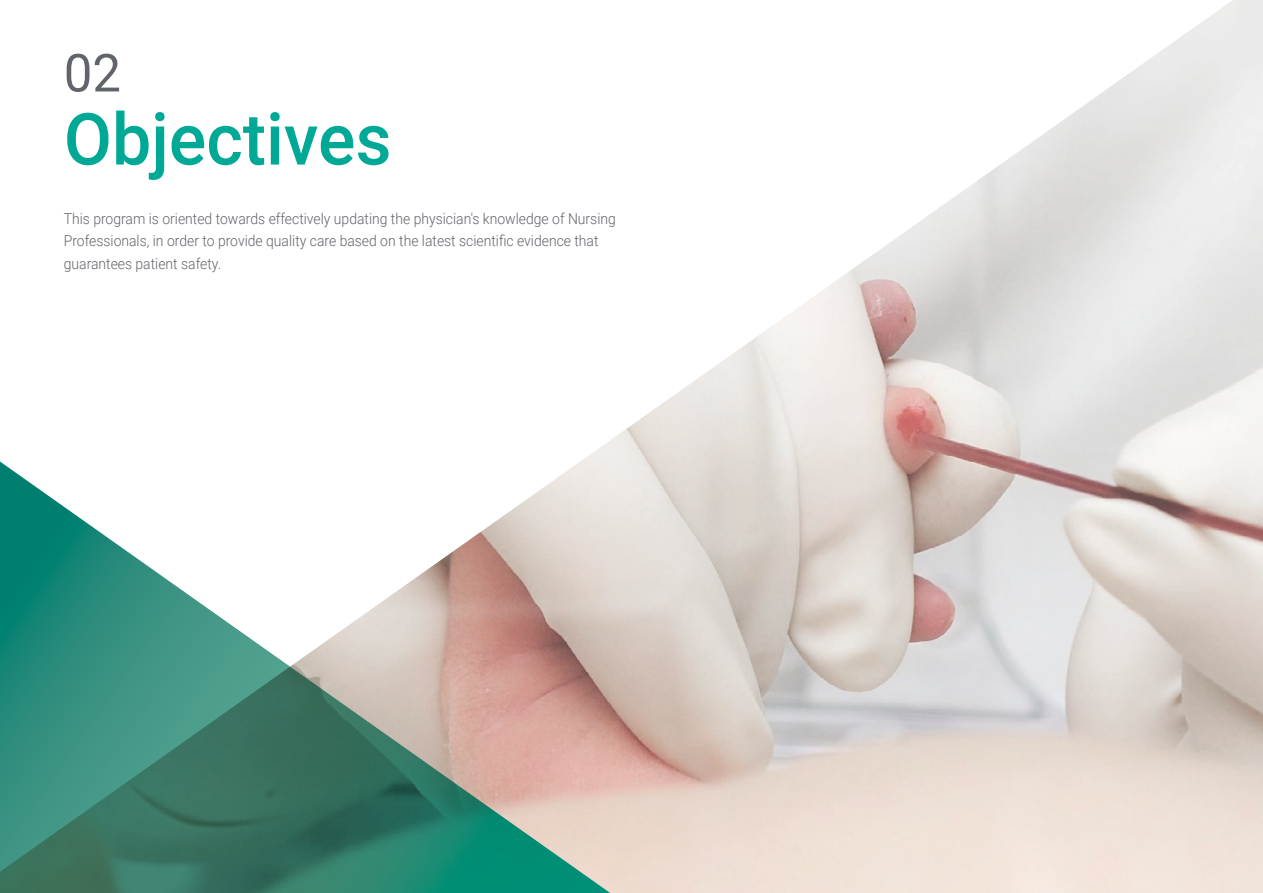
<style>
.page{position:relative;width:1263px;height:893px;background:#fff}
.page>*{position:absolute;margin:0;border:0;box-sizing:border-box;transform-origin:0 0}
.t1{font:500 72px "Roboto";color:#00a996}
.t2{font:52.5px "Roboto";color:#61646a}
.t3{font:300 15px/22.5px "Roboto";color:#61646a;scale:.93 1}
</style>
<div class="page">
<img style="left:603px;top:0;width:660px;height:893px">
<svg style="left:0;top:446px;width:640px;height:447px"></svg>
<h2 class="t2" style="left:64px;top:36px;width:59px">02</h2>
<h1 class="t1" style="left:64px;top:89px;width:329px">Objectives</h1>
<p class="t3" style="left:64px;top:207px;width:595px">This program is oriented towards effectively updating the physician's knowledge of Nursing<br>Professionals, in order to provide quality care based on the latest scientific evidence that guarantees patient safety.</p>
</div>
